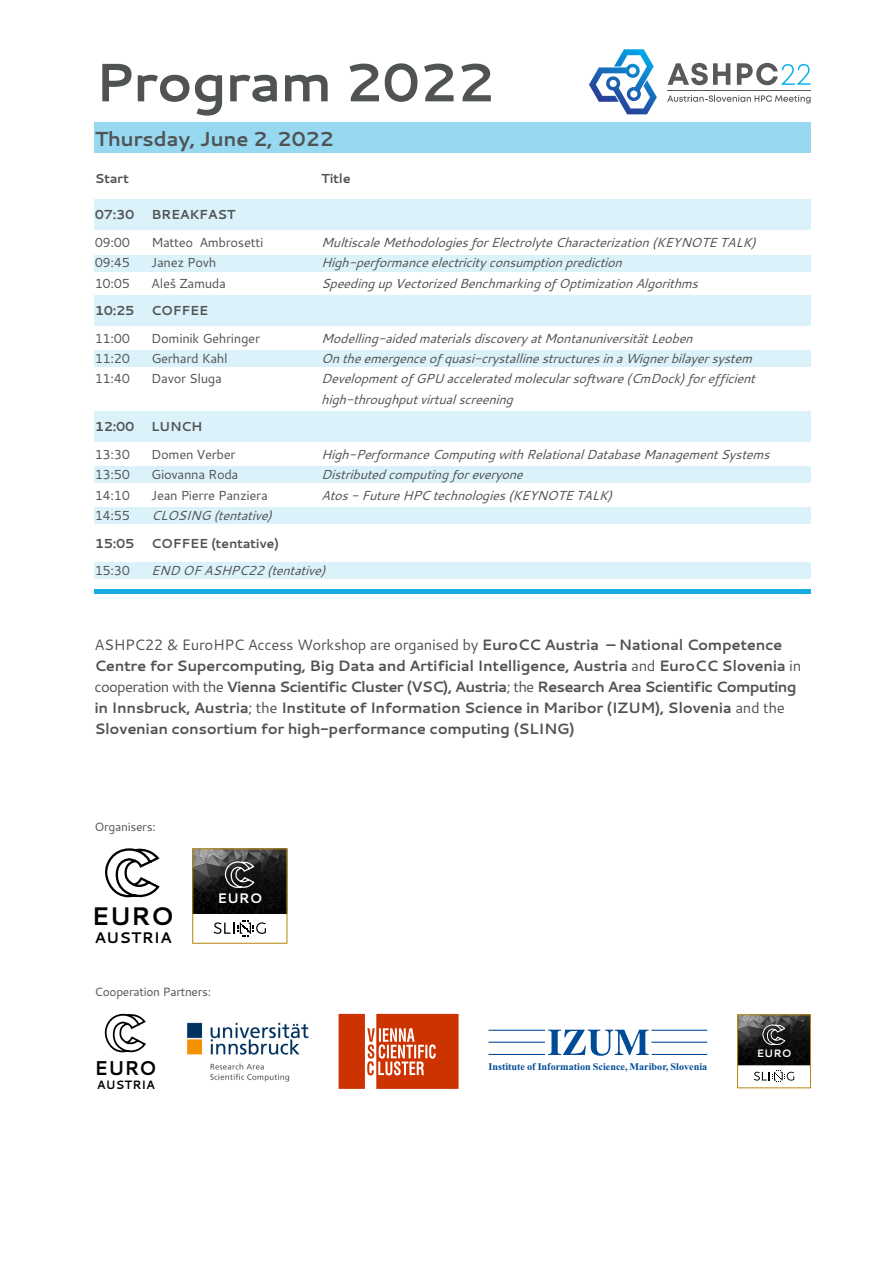
<style>
.page{position:relative;width:893px;height:1263px;background:#fff}
.page>*{position:absolute;margin:0;border:0;box-sizing:border-box;transform-origin:0 0}
.t1{font:700 54px "Cantarell";letter-spacing:-.025em;color:#505354}
.t2{font:700 25.5px "Cantarell";color:#000001}
.t3{font:700 20.25px "Cantarell";letter-spacing:-.025em;color:#505354}
.t4{font:700 19.95px "Cantarell";color:#000001;scale:.96 1}
.t5{font:700 15.45px "Cantarell";letter-spacing:.01em;color:#000001}
.t6{font:700 15px/21px "Cantarell";letter-spacing:-.025em;color:#505354}
.t7{font:700 13.8px "Cantarell";color:#fff}
.t8{font:italic 13.05px/20.4px "Cantarell";letter-spacing:-.025em;color:#505354}
.t9{font:13.05px "Cantarell";letter-spacing:-.025em;color:#505354}
.t10{font:700 13.05px "Cantarell";letter-spacing:-.025em;color:#505354}
.t11{font:700 12.15px "Cantarell";letter-spacing:.01em;color:#000001;scale:.96 1}
.t12{font:12px "Cantarell";letter-spacing:-.025em;color:#505354}
.t13{font:700 10.65px "Cantarell";color:#fff}
.t14{font:700 10.2px "Times New Roman";color:#014a95}
.s1{font-weight:400}
</style>
<div class="page">
<div style="left:95px;top:123px;width:716px;height:30px;background:#98d9f2"></div>
<div style="left:95px;top:589px;width:716px;height:5px;background:#19abe3"></div>
<div style="left:95px;top:199px;width:716px;height:30px;background:#dcf2fa"></div>
<div style="left:95px;top:295px;width:716px;height:30px;background:#dcf2fa"></div>
<div style="left:95px;top:411px;width:716px;height:30px;background:#dcf2fa"></div>
<div style="left:95px;top:255px;width:716px;height:16px;background:#dcf2fa"></div>
<div style="left:95px;top:350px;width:716px;height:17px;background:#dcf2fa"></div>
<div style="left:95px;top:467px;width:716px;height:16px;background:#dcf2fa"></div>
<div style="left:95px;top:507px;width:716px;height:17px;background:#dcf2fa"></div>
<div style="left:95px;top:562px;width:716px;height:16px;background:#dcf2fa"></div>
<svg style="left:589px;top:49px;width:68px;height:65px"></svg>
<svg style="left:668px;top:63px;width:62px;height:22px"></svg>
<svg style="left:667px;top:95px;width:144px;height:9px"></svg>
<hr style="left:668px;top:90px;width:143px;height:1px;background:#58595b">
<svg style="left:737px;top:63px;width:74px;height:22px"></svg>
<img style="left:187px;top:1022px;width:122px;height:60px">
<svg style="left:548px;top:1030px;width:101px;height:26px"></svg>
<hr style="left:651px;top:1030px;width:56px;height:1px;background:#014a95">
<hr style="left:488px;top:1030px;width:57px;height:1px;background:#014a95">
<hr style="left:651px;top:1042px;width:56px;height:1px;background:#014a95">
<hr style="left:488px;top:1042px;width:57px;height:1px;background:#014a95">
<hr style="left:652px;top:1054px;width:55px;height:1px;background:#014a95">
<hr style="left:488px;top:1054px;width:57px;height:1px;background:#014a95">
<svg style="left:105px;top:848px;width:55px;height:50px"></svg>
<svg style="left:104px;top:1014px;width:42px;height:39px"></svg>
<svg style="left:192px;top:848px;width:96px;height:88px"></svg>
<svg style="left:737px;top:1014px;width:74px;height:68px"></svg>
<svg style="left:339px;top:1014px;width:120px;height:75px;background:#d55930"></svg>
<p class="t1" style="left:95px;top:44px;width:402px">Program 2022</p>
<p class="t3" style="left:95px;top:124px;width:241px">Thursday, June 2, 2022</p>
<p class="t10" style="left:95px;top:169px;width:36px">Start</p>
<p class="t10" style="left:321px;top:169px;width:31px">Title</p>
<p class="t10" style="left:95px;top:206px;width:41px">07:30</p>
<p class="t10" style="left:151px;top:206px;width:86px">BREAKFAST</p>
<p class="t9" style="left:95px;top:233px;width:37px">09:00</p>
<p class="t9" style="left:151px;top:233px;width:114px">Matteo Ambrosetti</p>
<p class="t8" style="left:321px;top:232px;width:436px">Multiscale Methodologies for Electrolyte Characterization (KEYNOTE TALK)</p>
<p class="t9" style="left:95px;top:254px;width:37px">09:45</p>
<p class="t9" style="left:151px;top:254px;width:67px">Janez Povh</p>
<p class="t8" style="left:321px;top:252px;width:302px">High-performance electricity consumption prediction</p>
<p class="t9" style="left:95px;top:274px;width:37px">10:05</p>
<p class="t9" style="left:151px;top:274px;width:76px">Aleš Zamuda</p>
<p class="t8" style="left:321px;top:272px;width:378px">Speeding up Vectorized Benchmarking of Optimization Algorithms</p>
<p class="t10" style="left:95px;top:301px;width:41px">10:25</p>
<p class="t10" style="left:151px;top:301px;width:58px">COFFEE</p>
<p class="t9" style="left:95px;top:329px;width:37px">11:00</p>
<p class="t9" style="left:151px;top:329px;width:110px">Dominik Gehringer</p>
<p class="t8" style="left:321px;top:327px;width:373px">Modelling-aided materials discovery at Montanuniversität Leoben</p>
<p class="t9" style="left:95px;top:349px;width:37px">11:20</p>
<p class="t9" style="left:151px;top:349px;width:78px">Gerhard Kahl</p>
<p class="t8" style="left:321px;top:348px;width:432px">On the emergence of quasi-crystalline structures in a Wigner bilayer system</p>
<p class="t9" style="left:95px;top:370px;width:37px">11:40</p>
<p class="t9" style="left:151px;top:370px;width:72px">Davor Sluga</p>
<p class="t8" style="left:321px;top:368px;width:435px">Development of GPU accelerated molecular software (CmDock) for efficient high-throughput virtual screening</p>
<p class="t10" style="left:95px;top:418px;width:41px">12:00</p>
<p class="t10" style="left:151px;top:418px;width:53px">LUNCH</p>
<p class="t9" style="left:95px;top:445px;width:37px">13:30</p>
<p class="t9" style="left:151px;top:445px;width:86px">Domen Verber</p>
<p class="t8" style="left:321px;top:444px;width:450px">High-Performance Computing with Relational Database Management Systems</p>
<p class="t9" style="left:95px;top:466px;width:37px">13:50</p>
<p class="t9" style="left:151px;top:466px;width:89px">Giovanna Roda</p>
<p class="t8" style="left:321px;top:464px;width:203px">Distributed computing for everyone</p>
<p class="t9" style="left:95px;top:486px;width:37px">14:10</p>
<p class="t9" style="left:151px;top:486px;width:118px">Jean Pierre Panziera</p>
<p class="t8" style="left:321px;top:484px;width:292px">Atos - Future HPC technologies (KEYNOTE TALK)</p>
<p class="t9" style="left:95px;top:506px;width:37px">14:55</p>
<p class="t8" style="left:151px;top:505px;width:122px">CLOSING (tentative)</p>
<p class="t10" style="left:95px;top:534px;width:41px">15:05</p>
<p class="t10" style="left:151px;top:534px;width:129px">COFFEE (tentative)</p>
<p class="t9" style="left:95px;top:561px;width:37px">15:30</p>
<p class="t8" style="left:151px;top:560px;width:176px">END OF ASHPC22 (tentative)</p>
<p class="t6" style="left:94px;top:634px;width:708px"><span class="s1">ASHPC22 &amp; EuroHPC Access Workshop are organised by</span> EuroCC Austria – National Competence Centre for Supercomputing, Big Data and Artificial Intelligence, Austria <span class="s1">and</span> EuroCC Slovenia <span class="s1">in cooperation with the</span> Vienna Scientific Cluster (VSC), Austria<span class="s1">; the</span> Research Area Scientific Computing in Innsbruck, Austria<span class="s1">; the</span> Institute of Information Science in Maribor (IZUM), Slovenia <span class="s1">and the </span>Slovenian consortium for high-performance computing (SLING)</p>
<p class="t12" style="left:95px;top:818px;width:63px">Organisers:</p>
<p class="t2" style="left:91px;top:899px;width:84px">EURO</p>
<p class="t5" style="left:94px;top:927px;width:79px">AUSTRIA</p>
<p class="t7" style="left:217px;top:889px;width:46px">EURO</p>
<p class="t12" style="left:95px;top:983px;width:118px">Cooperation Partners:</p>
<p class="t4" style="left:95px;top:1053px;width:66px">EURO</p>
<p class="t11" style="left:97px;top:1076px;width:62px">AUSTRIA</p>
<p class="t14" style="left:488px;top:1059px;width:220px">Institute of Information Science, Maribor, Slovenia</p>
<p class="t13" style="left:757px;top:1046px;width:36px">EURO</p>
</div>
